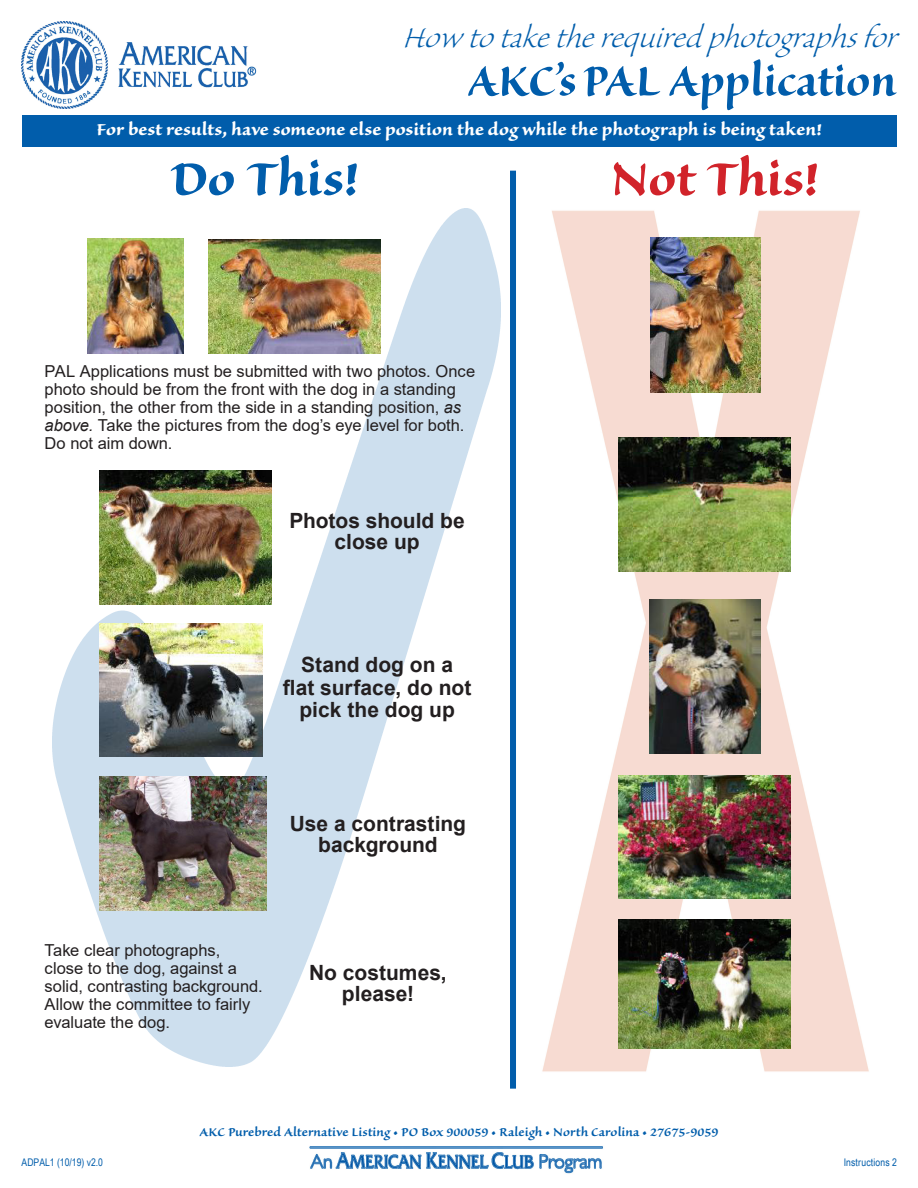
<style>
.page{position:relative;width:918px;height:1188px;background:#fff}
.page>*{position:absolute;margin:0;border:0;box-sizing:border-box;transform-origin:0 0}
.t1{font:700 60px "Sanvito Pro";letter-spacing:-.005em;color:#d1232a}
.t2{font:700 60px "Sanvito Pro";letter-spacing:-.005em;color:#015dab}
.t3{font:54px "Sanvito Pro Bold Disp";letter-spacing:-.005em;color:#015dab}
.t4{font:italic 36px "Sanvito Pro Lt Subh";color:#015dab}
.t5{font:700 21px/21px "Arial";color:#231f20;text-align:center}
.t6{font:21px "Sanvito Pro Bold Capt";color:#fff}
.t7{font:700 21px/21px "Arial";color:#231f20;text-align:center}
.t8{font:16.5px/18px "Arial";color:#231f20}
.t9{font:15px "Sanvito Pro Semibold Capt";color:#015dab}
.t10{font:10.5px "Arial Narrow";letter-spacing:.01em;color:#015dab}
.s1{font-style:italic}
.s2{font-style:inherit}
</style>
<div class="page">
<img style="left:309px;top:1146px;width:294px;height:28px">
<img style="left:53px;top:209px;width:448px;height:857px">
<img style="left:542px;top:210px;width:327px;height:862px">
<img style="left:88px;top:239px;width:95px;height:114px">
<img style="left:208px;top:239px;width:173px;height:114px">
<img style="left:650px;top:237px;width:110px;height:155px">
<img style="left:619px;top:438px;width:172px;height:134px">
<img style="left:650px;top:600px;width:110px;height:154px">
<img style="left:619px;top:776px;width:172px;height:122px">
<img style="left:619px;top:920px;width:172px;height:129px">
<div style="left:510px;top:171px;width:6px;height:918px;background:#015dab"></div>
<img style="left:99px;top:471px;width:172px;height:133px">
<img style="left:99px;top:623px;width:164px;height:133px">
<img style="left:99px;top:777px;width:167px;height:134px">
<div style="left:22px;top:116px;width:874px;height:31px;background:#015dab"></div>
<img style="left:22px;top:22px;width:235px;height:87px">
<p class="t4" style="left:403px;top:19px;width:506px">How totaketherequiredphotographsfor</p>
<p class="t3" style="left:468px;top:52px;width:430px">AKC’s PAL Application</p>
<p class="t6" style="left:96px;top:117px;width:727px">For best results, have someone else position the dog while the photograph is being taken!</p>
<p class="t2" style="left:170px;top:145px;width:189px">Do This!</p>
<p class="t1" style="left:611px;top:145px;width:209px">Not This!</p>
<p class="t8" style="left:45px;top:362px;width:432px">PAL Applications must be submitted with two photos. Once photo should be from the front with the dog in a standing position, the other from the side in a standing position, <span class="s1">as above.</span> Take the pictures from the dog’s eye level for both.<br>Do not aim down.</p>
<p class="t5" style="left:289px;top:511px;width:177px">Photos should be close up</p>
<p class="t5" style="left:283px;top:654px;width:190px;line-height:22.5px">Stand dog on a <span class="s2">flat surface, do not </span>pick the dog up</p>
<p class="t5" style="left:290px;top:814px;width:178px">Use a contrasting background</p>
<p class="t8" style="left:45px;top:941px;width:220px">Take clear photographs, close to the dog, against a solid, contrasting background.<br>Allow the committee to fairly evaluate the dog.</p>
<p class="t7" style="left:309px;top:963px;width:139px">No costumes, <span class="s2">please!</span></p>
<p class="t10" style="left:22px;top:1155px;width:83px">ADPAL1 (10/19) v2.0</p>
<p class="t9" style="left:200px;top:1124px;width:520px">AKC Purebred Alternative Listing • PO Box 900059 • Raleigh • North Carolina • 27675-9059</p>
<p class="t10" style="left:844px;top:1155px;width:55px">Instructions 2</p>
</div>
